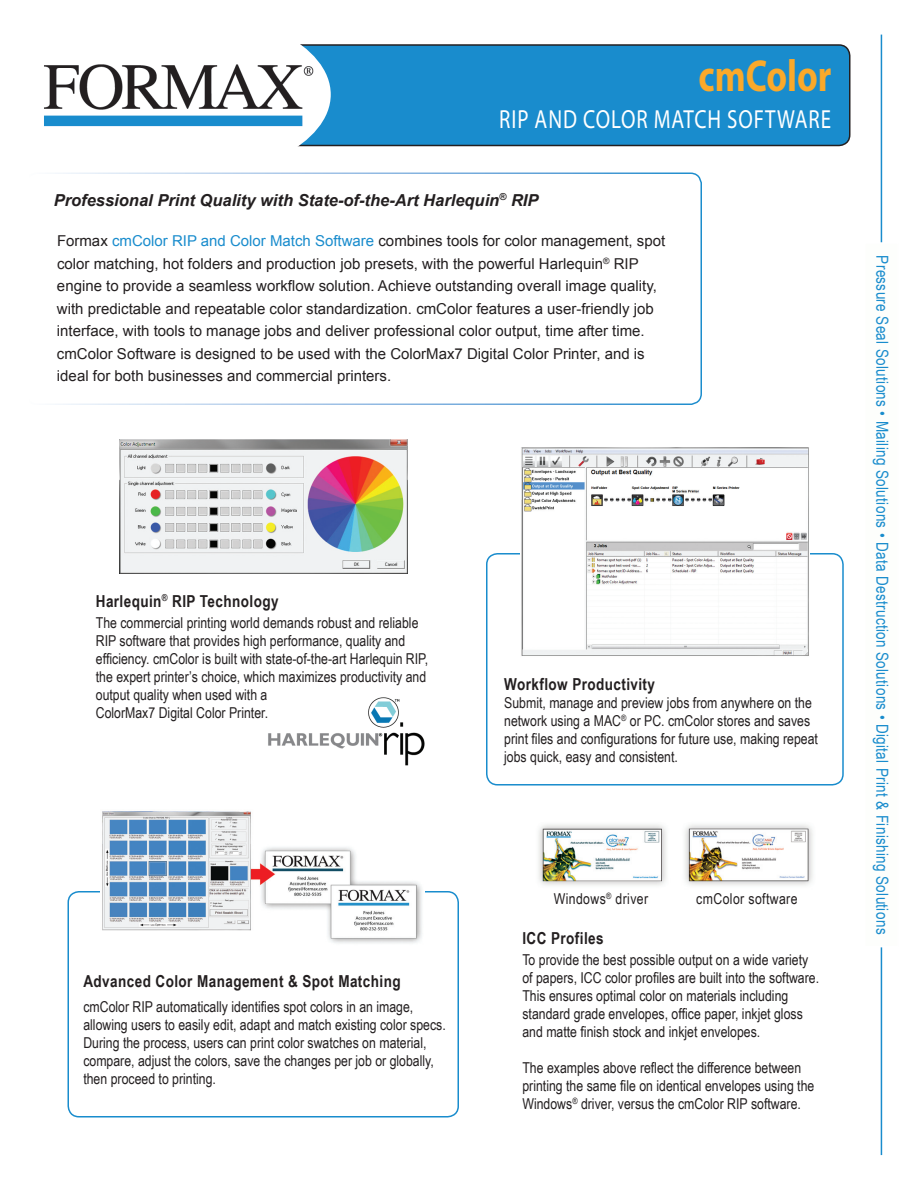
<style>
.page{position:relative;width:918px;height:1188px;background:#fff}
.page>*{position:absolute;margin:0;border:0;box-sizing:border-box;transform-origin:0 0}
.t1{font:700 45px "Myriad Pro";color:#faa92a;scale:.8 1}
.t2{font:26.25px "Myriad Pro";letter-spacing:.045em;color:#fff;scale:.8 1}
.t3{font:16.5px "Arial Narrow";letter-spacing:.02em;color:#198ccd}
.t4{font:700 16.5px "Arial Narrow";letter-spacing:.025em;color:#231f20}
.t5{font:italic 700 16.5px "Arial";color:#231f20}
.t6{font:15px/18px "Arial Narrow";color:#231f20}
.t7{font:15px/22.5px "Arial";color:#231f20}
.t8{font:15px "Arial Narrow";letter-spacing:.025em;color:#231f20}
.s1{color:#198ccd}
</style>
<div class="page">
<div style="left:43px;top:45px;width:807px;height:101px;background:#198ccd;border-radius:11px"></div>
<div style="left:42px;top:44px;width:809px;height:102px;border:2px solid #231f20;border-radius:11px"></div>
<svg style="left:42px;top:44px;width:289px;height:103px;background:#ebf4f9"></svg>
<img style="left:42px;top:63px;width:273px;height:64px">
<div style="left:26px;top:172px;width:676px;height:233px;border:2px solid #fff;border-radius:11px"></div>
<hr style="left:881px;top:35px;width:1px;height:1120px;background:#198ccd">
<div style="left:864px;top:242px;width:35px;height:705px;background:#fdfefc"></div>
<img style="left:268px;top:697px;width:157px;height:69px">
<img style="left:119px;top:440px;width:288px;height:134px">
<div style="left:68px;top:891px;width:391px;height:227px;border:2px solid #198ccd;border-radius:11px"></div>
<img style="left:100px;top:811px;width:324px;height:132px">
<div style="left:486px;top:553px;width:358px;height:233px;border:2px solid #198ccd;border-radius:11px"></div>
<img style="left:520px;top:447px;width:289px;height:209px">
<img style="left:538px;top:824px;width:275px;height:62px">
<h1 class="t1" style="left:699px;top:47px;width:168px">cmColor</h1>
<h2 class="t2" style="left:499px;top:103px;width:416px">RIP AND COLOR MATCH SOFTWARE</h2>
<p class="t5" style="left:54px;top:189px;width:486px">Professional Print Quality with State-of-the-Art Harlequin<sup>®</sup> RIP</p>
<p class="t7" style="left:57px;top:230px;width:610px">Formax <span class="s1">cmColor RIP and Color Match Software</span> combines tools for color management, spot color matching, hot folders and production job presets, with the powerful Harlequin<sup>®</sup> RIP engine to provide a seamless workflow solution. Achieve outstanding overall image quality, with predictable and repeatable color standardization. cmColor features a user-friendly job interface, with tools to manage jobs and deliver professional color output, time after time. cmColor Software is designed to be used with the ColorMax7 Digital Color Printer, and is ideal for both businesses and commercial printers.</p>
<p class="t4" style="left:96px;top:588px;width:184px">Harlequin<sup>®</sup> RIP Technology</p>
<p class="t6" style="left:96px;top:613px;width:334px">The commercial printing world demands robust and reliable RIP software that provides high performance, quality and efficiency. cmColor is built with state-of-the-art Harlequin RIP, the expert printer’s choice, which maximizes productivity and output quality when used with a<br>ColorMax7 Digital Color Printer.</p>
<p class="t4" style="left:83px;top:969px;width:319px">Advanced Color Management &amp; Spot Matching</p>
<p class="t6" style="left:83px;top:997px;width:364px">cmColor RIP automatically identifies spot colors in an image, allowing users to easily edit, adapt and match existing color specs.<br>During the process, users can print color swatches on material, compare, adjust the colors, save the changes per job or globally, then proceed to printing.</p>
<p class="t4" style="left:504px;top:671px;width:152px">Workflow Productivity</p>
<p class="t6" style="left:504px;top:694px;width:315px">Submit, manage and preview jobs from anywhere on the network using a MAC<sup>®</sup> or PC. cmColor stores and saves print files and configurations for future use, making repeat jobs quick, easy and consistent.</p>
<p class="t8" style="left:554px;top:888px;width:96px">Windows<sup>®</sup> driver</p>
<p class="t8" style="left:696px;top:888px;width:103px">cmColor software</p>
<p class="t4" style="left:522px;top:925px;width:83px">ICC Profiles</p>
<p class="t6" style="left:522px;top:950px;width:298px">To provide the best possible output on a wide variety of papers, ICC color profiles are built into the software.<br>This ensures optimal color on materials including standard grade envelopes, office paper, inkjet gloss and matte finish stock and inkjet envelopes.</p>
<p class="t6" style="left:522px;top:1058px;width:293px">The examples above reflect the difference between printing the same file on identical envelopes using the<br>Windows<sup>®</sup> driver, versus the cmColor RIP software.</p>
<p class="t3" style="left:895px;top:255px;width:680px;rotate:90deg">Pressure Seal Solutions • Mailing Solutions • Data Destruction Solutions • Digital Print &amp; Finishing Solutions</p>
</div>
